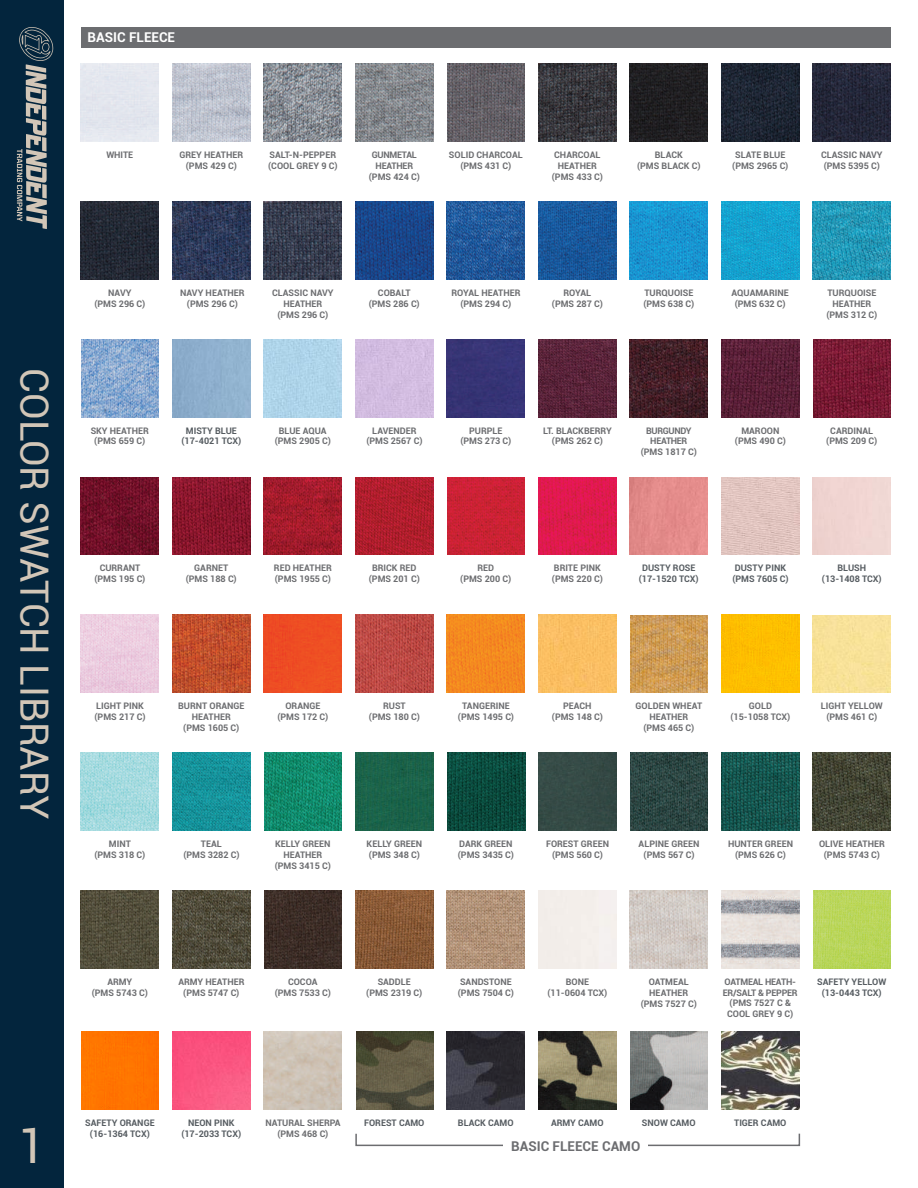
<style>
.page{position:relative;width:918px;height:1188px;background:#fff}
.page>*{position:absolute;margin:0;border:0;box-sizing:border-box;transform-origin:0 0}
.t1{font:48px "Roboto";color:#d2c6b7}
.t2{font:39px "Roboto";color:#d2c6b7}
.t3{font:700 13.5px "Roboto";color:#6c6d70}
.t4{font:700 13.5px "Roboto";color:#fff}
.t5{font:700 9px/10.8px "Roboto";color:#6c6d70;text-align:center}
.t6{font:700 9px/10.8px "Roboto";color:#565c61;text-align:center}
.t7{font:700 9px/10.8px "Roboto";letter-spacing:-.025em;color:#6c6d70;text-align:center}
.t8{font:700 9px/10.8px "Roboto";letter-spacing:-.035em;color:#6c6d70;text-align:center}
</style>
<div class="page">
<div style="left:0;top:0;width:64px;height:1188px;background:#03253d"></div>
<svg style="left:17px;top:27px;width:36px;height:202px"></svg>
<img style="left:721px;top:64px;width:78px;height:77px">
<img style="left:172px;top:64px;width:78px;height:77px">
<img style="left:264px;top:64px;width:78px;height:77px">
<img style="left:355px;top:64px;width:78px;height:77px">
<img style="left:447px;top:64px;width:78px;height:77px">
<img style="left:538px;top:64px;width:78px;height:77px">
<img style="left:630px;top:64px;width:78px;height:77px">
<img style="left:813px;top:64px;width:78px;height:77px">
<img style="left:264px;top:201px;width:78px;height:78px">
<img style="left:355px;top:201px;width:78px;height:78px">
<img style="left:721px;top:202px;width:78px;height:77px">
<img style="left:81px;top:201px;width:78px;height:78px">
<img style="left:172px;top:201px;width:78px;height:78px">
<img style="left:447px;top:201px;width:78px;height:78px">
<img style="left:538px;top:201px;width:78px;height:78px">
<img style="left:630px;top:201px;width:78px;height:78px">
<img style="left:813px;top:202px;width:78px;height:77px">
<img style="left:81px;top:477px;width:78px;height:78px">
<img style="left:173px;top:477px;width:77px;height:78px">
<img style="left:264px;top:477px;width:78px;height:78px">
<img style="left:355px;top:477px;width:78px;height:78px">
<img style="left:447px;top:477px;width:78px;height:78px">
<img style="left:538px;top:477px;width:78px;height:78px">
<img style="left:630px;top:477px;width:78px;height:78px">
<img style="left:721px;top:477px;width:78px;height:78px">
<div style="left:81px;top:27px;width:810px;height:20px;background:#6c6d70"></div>
<img style="left:355px;top:891px;width:78px;height:77px">
<img style="left:81px;top:891px;width:78px;height:77px">
<img style="left:172px;top:891px;width:78px;height:77px">
<img style="left:264px;top:891px;width:78px;height:77px">
<img style="left:630px;top:891px;width:78px;height:77px">
<img style="left:447px;top:891px;width:78px;height:77px">
<img style="left:721px;top:891px;width:78px;height:77px">
<img style="left:813px;top:891px;width:78px;height:77px">
<img style="left:81px;top:339px;width:78px;height:78px">
<img style="left:721px;top:339px;width:78px;height:78px">
<img style="left:813px;top:339px;width:78px;height:78px">
<div style="left:264px;top:339px;width:78px;height:78px;background:#afd5ea"></div>
<img style="left:630px;top:339px;width:78px;height:78px">
<img style="left:538px;top:339px;width:78px;height:78px">
<div style="left:355px;top:339px;width:78px;height:78px;background:#d3bde1"></div>
<div style="left:447px;top:339px;width:78px;height:78px;background:#363475"></div>
<img style="left:630px;top:615px;width:78px;height:78px">
<img style="left:172px;top:615px;width:78px;height:78px">
<img style="left:447px;top:615px;width:78px;height:78px">
<div style="left:539px;top:615px;width:78px;height:78px;background:#fbbf62"></div>
<img style="left:81px;top:615px;width:78px;height:78px">
<img style="left:355px;top:615px;width:78px;height:78px">
<div style="left:722px;top:615px;width:78px;height:78px;background:#febe00"></div>
<div style="left:813px;top:615px;width:78px;height:78px;background:#f8e298"></div>
<div style="left:264px;top:615px;width:78px;height:78px;background:#ee4e23"></div>
<img style="left:721px;top:753px;width:78px;height:78px">
<img style="left:813px;top:753px;width:78px;height:78px">
<img style="left:173px;top:753px;width:77px;height:78px">
<img style="left:264px;top:753px;width:78px;height:78px">
<img style="left:447px;top:753px;width:78px;height:78px">
<img style="left:630px;top:753px;width:78px;height:78px">
<img style="left:81px;top:753px;width:78px;height:78px">
<img style="left:355px;top:753px;width:78px;height:78px">
<div style="left:538px;top:753px;width:78px;height:78px;background:#354a45"></div>
<img style="left:264px;top:1032px;width:78px;height:77px">
<img style="left:173px;top:1031px;width:77px;height:78px">
<div style="left:81px;top:1032px;width:78px;height:78px;background:#ff7400"></div>
<img style="left:538px;top:1032px;width:78px;height:78px">
<img style="left:630px;top:1032px;width:78px;height:78px">
<img style="left:356px;top:1032px;width:78px;height:78px">
<img style="left:447px;top:1032px;width:78px;height:78px">
<img style="left:721px;top:1032px;width:78px;height:78px">
<h3 class="t4" style="left:88px;top:28px;width:89px">BASIC FLEECE</h3>
<p class="t5" style="left:106px;top:149px;width:28px">WHITE</p>
<p class="t5" style="left:180px;top:149px;width:65px">GREY HEATHER (PMS 429 C)</p>
<p class="t5" style="left:268px;top:149px;width:71px;text-align:left">SALT-N-PEPPER (COOL GREY 9 C)</p>
<p class="t7" style="left:369px;top:149px;width:52px">GUNMETAL<br>HEATHER (PMS 424 C)</p>
<p class="t5" style="left:449px;top:149px;width:75px">SOLID CHARCOAL (PMS 431 C)</p>
<p class="t5" style="left:552px;top:149px;width:52px">CHARCOAL<br>HEATHER (PMS 433 C)</p>
<p class="t5" style="left:637px;top:149px;width:65px">BLACK<br>(PMS BLACK C)</p>
<p class="t5" style="left:732px;top:149px;width:58px">SLATE BLUE (PMS 2965 C)</p>
<p class="t5" style="left:821px;top:149px;width:63px">CLASSIC NAVY (PMS 5395 C)</p>
<h2 class="t2" style="left:62px;top:368px;width:453px;rotate:90deg">COLOR SWATCH LIBRARY</h2>
<p class="t5" style="left:94px;top:287px;width:52px">NAVY<br>(PMS 296 C)</p>
<p class="t5" style="left:180px;top:287px;width:66px">NAVY HEATHER (PMS 296 C)</p>
<p class="t5" style="left:272px;top:287px;width:63px">CLASSIC NAVY<br>HEATHER (PMS 296 C)</p>
<p class="t5" style="left:369px;top:287px;width:52px">COBALT (PMS 286 C)</p>
<p class="t5" style="left:451px;top:287px;width:71px">ROYAL HEATHER (PMS 294 C)</p>
<p class="t5" style="left:732px;top:287px;width:59px">AQUAMARINE (PMS 632 C)</p>
<p class="t5" style="left:826px;top:287px;width:52px">TURQUOISE<br>HEATHER (PMS 312 C)</p>
<p class="t5" style="left:552px;top:287px;width:52px">ROYAL (PMS 287 C)</p>
<p class="t5" style="left:643px;top:287px;width:52px;text-align:left">TURQUOISE (PMS 638 C)</p>
<p class="t5" style="left:91px;top:425px;width:60px">SKY HEATHER (PMS 659 C)</p>
<p class="t5" style="left:735px;top:425px;width:52px">MAROON (PMS 490 C)</p>
<p class="t5" style="left:826px;top:425px;width:52px">CARDINAL (PMS 209 C)</p>
<p class="t6" style="left:181px;top:425px;width:61px">MISTY BLUE (17-4021 TCX)</p>
<p class="t5" style="left:543px;top:425px;width:70px">LT. BLACKBERRY (PMS 262 C)</p>
<p class="t8" style="left:641px;top:425px;width:58px">BURGUNDY<br>HEATHER (PMS 1817 C)</p>
<p class="t5" style="left:275px;top:425px;width:58px">BLUE AQUA (PMS 2905 C)</p>
<p class="t5" style="left:366px;top:425px;width:58px">LAVENDER (PMS 2567 C)</p>
<p class="t5" style="left:460px;top:425px;width:52px">PURPLE (PMS 273 C)</p>
<p class="t5" style="left:94px;top:562px;width:52px">CURRANT (PMS 195 C)</p>
<p class="t5" style="left:186px;top:562px;width:52px">GARNET (PMS 188 C)</p>
<p class="t5" style="left:274px;top:562px;width:59px;text-align:left">RED HEATHER (PMS 1955 C)</p>
<p class="t5" style="left:369px;top:562px;width:52px">BRICK RED (PMS 201 C)</p>
<p class="t5" style="left:460px;top:562px;width:52px">RED<br>(PMS 200 C)</p>
<p class="t5" style="left:552px;top:562px;width:52px;text-align:left">BRITE PINK (PMS 220 C)</p>
<p class="t6" style="left:639px;top:562px;width:61px">DUSTY ROSE (17-1520 TCX)</p>
<p class="t6" style="left:822px;top:562px;width:61px">BLUSH (13-1408 TCX)</p>
<p class="t6" style="left:732px;top:562px;width:58px;text-align:left">DUSTY PINK (PMS 7605 C)</p>
<p class="t5" style="left:95px;top:700px;width:52px;text-align:left">LIGHT PINK (PMS 217 C)</p>
<p class="t5" style="left:178px;top:700px;width:68px">BURNT ORANGE<br>HEATHER<br>(PMS 1605 C)</p>
<p class="t5" style="left:277px;top:700px;width:52px">ORANGE (PMS 172 C)</p>
<p class="t5" style="left:369px;top:700px;width:52px">RUST<br>(PMS 180 C)</p>
<p class="t5" style="left:458px;top:700px;width:58px">TANGERINE (PMS 1495 C)</p>
<p class="t5" style="left:552px;top:700px;width:52px">PEACH (PMS 148 C)</p>
<p class="t5" style="left:821px;top:700px;width:64px">LIGHT YELLOW (PMS 461 C)</p>
<p class="t5" style="left:636px;top:700px;width:68px">GOLDEN WHEAT<br>HEATHER<br>(PMS 465 C)</p>
<p class="t5" style="left:730px;top:700px;width:61px">GOLD (15-1058 TCX)</p>
<p class="t5" style="left:94px;top:838px;width:52px">MINT<br>(PMS 318 C)</p>
<p class="t5" style="left:183px;top:838px;width:58px">TEAL<br>(PMS 3282 C)</p>
<p class="t5" style="left:275px;top:838px;width:58px">KELLY GREEN<br>HEATHER (PMS 3415 C)</p>
<p class="t5" style="left:367px;top:838px;width:57px;text-align:left">KELLY GREEN (PMS 348 C)</p>
<p class="t5" style="left:458px;top:838px;width:58px;text-align:left">DARK GREEN (PMS 3435 C)</p>
<p class="t5" style="left:546px;top:838px;width:64px">FOREST GREEN (PMS 560 C)</p>
<p class="t5" style="left:639px;top:838px;width:62px">ALPINE GREEN (PMS 567 C)</p>
<p class="t5" style="left:728px;top:838px;width:66px">HUNTER GREEN (PMS 626 C)</p>
<p class="t5" style="left:819px;top:838px;width:67px">OLIVE HEATHER (PMS 5743 C)</p>
<h1 class="t1" style="left:18px;top:1112px;width:29px">1</h1>
<p class="t5" style="left:92px;top:976px;width:58px">ARMY<br>(PMS 5743 C)</p>
<p class="t5" style="left:178px;top:976px;width:68px">ARMY HEATHER (PMS 5747 C)</p>
<p class="t5" style="left:275px;top:976px;width:58px">COCOA<br>(PMS 7533 C)</p>
<p class="t5" style="left:366px;top:976px;width:58px">SADDLE (PMS 2319 C)</p>
<p class="t5" style="left:458px;top:976px;width:58px;text-align:left">SANDSTONE (PMS 7504 C)</p>
<p class="t5" style="left:641px;top:976px;width:58px">OATMEAL<br>HEATHER (PMS 7527 C)</p>
<p class="t6" style="left:817px;top:976px;width:71px">SAFETY YELLOW (13-0443 TCX)</p>
<p class="t5" style="left:547px;top:976px;width:61px">BONE (11-0604 TCX)</p>
<p class="t7" style="left:723px;top:976px;width:76px">OATMEAL HEATH-<br>ER/SALT &amp; PEPPER (PMS 7527 C &amp;<br>COOL GREY 9 C)</p>
<p class="t6" style="left:181px;top:1117px;width:61px">NEON PINK (17-2033 TCX)</p>
<p class="t6" style="left:85px;top:1117px;width:71px">SAFETY ORANGE (16-1364 TCX)</p>
<p class="t6" style="left:364px;top:1117px;width:62px">FOREST CAMO</p>
<p class="t6" style="left:458px;top:1117px;width:57px">BLACK CAMO</p>
<p class="t6" style="left:551px;top:1117px;width:54px">ARMY CAMO</p>
<p class="t6" style="left:642px;top:1117px;width:55px">SNOW CAMO</p>
<p class="t6" style="left:734px;top:1117px;width:54px">TIGER CAMO</p>
<h3 class="t3" style="left:511px;top:1136px;width:131px">BASIC FLEECE CAMO</h3>
<p class="t5" style="left:265px;top:1117px;width:77px">NATURAL SHERPA (PMS 468 C)</p>
</div>
